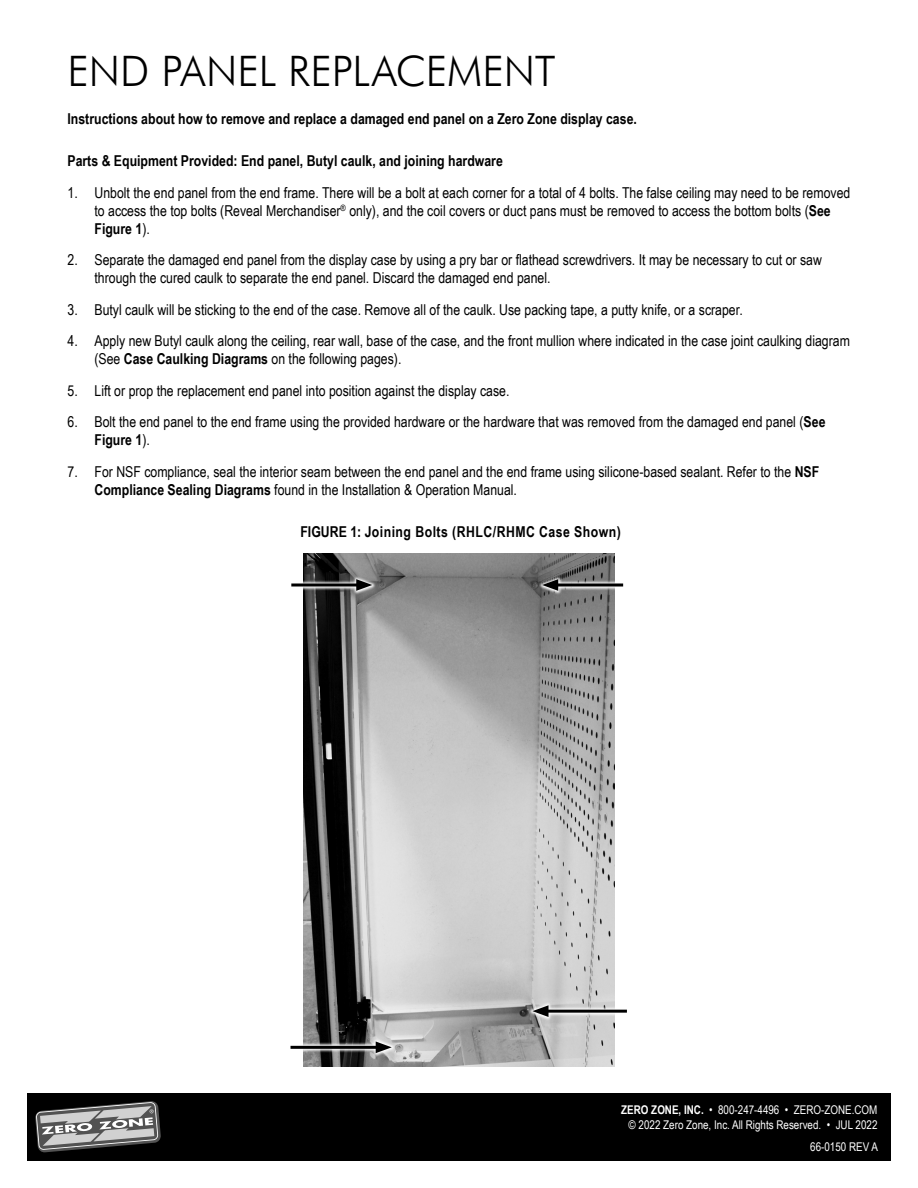
<style>
.page{position:relative;width:918px;height:1188px;background:#fff}
.page>*{position:absolute;margin:0;border:0;box-sizing:border-box;transform-origin:0 0}
.t1{font:300 42px "Futura BT";letter-spacing:-.005em;color:#000}
.t2{font:15px/18px "Arial Narrow";color:#000}
.Body{font:700 15px "Arial Narrow";color:#000}
.Body-2{font:700 15px "Arial Narrow";letter-spacing:.03em;color:#000}
.t3{font:12px/14.4px "Arial Narrow";color:#fff;text-align:right}
.s1{font-weight:700}
</style>
<div class="page">
<div style="left:27px;top:1094px;width:864px;height:67px;background:#000"></div>
<svg style="left:35px;top:1101px;width:126px;height:52px"></svg>
<img style="left:304px;top:554px;width:310px;height:512px">
<svg style="left:291px;top:575px;width:85px;height:20px"></svg>
<hr style="left:291px;top:584px;width:71px;height:3px;background:#000">
<svg style="left:356px;top:579px;width:16px;height:12px"></svg>
<svg style="left:538px;top:575px;width:86px;height:20px"></svg>
<hr style="left:553px;top:584px;width:70px;height:3px;background:#000">
<svg style="left:542px;top:579px;width:16px;height:12px"></svg>
<svg style="left:290px;top:1038px;width:106px;height:19px;background:#8d8d8d"></svg>
<hr style="left:291px;top:1046px;width:90px;height:3px;background:#000">
<svg style="left:376px;top:1041px;width:16px;height:12px"></svg>
<svg style="left:529px;top:1002px;width:98px;height:19px"></svg>
<hr style="left:543px;top:1010px;width:84px;height:3px;background:#000">
<svg style="left:532px;top:1005px;width:17px;height:12px"></svg>
<h1 class="t1" style="left:68px;top:45px;width:490px">END PANEL REPLACEMENT</h1>
<p class="Body" style="left:68px;top:108px;width:571px">Instructions about how to remove and replace a damaged end panel on a Zero Zone display case.</p>
<p class="Body" style="left:68px;top:150px;width:437px">Parts &amp; Equipment Provided: End panel, Butyl caulk, and joining hardware</p>
<p class="t2" style="left:94px;top:183px;width:757px;text-indent:-27px">1. Unbolt the end panel from the end frame. There will be a bolt at each corner for a total of 4 bolts. The false ceiling may need to be removed to access the top bolts (Reveal Merchandiser<sup>®</sup> only), and the coil covers or duct pans must be removed to access the bottom bolts (<span class="s1">See<br>Figure 1</span>).</p>
<p class="t2" style="left:94px;top:250px;width:729px;text-indent:-27px">2. Separate the damaged end panel from the display case by using a pry bar or flathead screwdrivers. It may be necessary to cut or saw through the cured caulk to separate the end panel. Discard the damaged end panel.</p>
<p class="t2" style="left:68px;top:300px;width:677px">3. Butyl caulk will be sticking to the end of the case. Remove all of the caulk. Use packing tape, a putty knife, or a scraper.</p>
<p class="t2" style="left:94px;top:331px;width:757px;text-indent:-27px">4. Apply new Butyl caulk along the ceiling, rear wall, base of the case, and the front mullion where indicated in the case joint caulking diagram (See <span class="s1">Case Caulking Diagrams</span> on the following pages).</p>
<p class="t2" style="left:68px;top:381px;width:444px">5. Lift or prop the replacement end panel into position against the display case.</p>
<p class="t2" style="left:94px;top:412px;width:733px;text-indent:-27px">6. Bolt the end panel to the end frame using the provided hardware or the hardware that was removed from the damaged end panel (<span class="s1">See<br>Figure 1</span>).</p>
<p class="t2" style="left:94px;top:462px;width:726px;text-indent:-27px">7. For NSF compliance, seal the interior seam between the end panel and the end frame using silicone-based sealant. Refer to the <span class="s1">NSF<br>Compliance Sealing Diagrams</span> found in the Installation &amp; Operation Manual.</p>
<p class="Body-2" style="left:300px;top:521px;width:322px">Figure 1: Joining Bolts (RHLC/RHMC Case Shown)</p>
<p class="t3" style="left:621px;top:1102px;width:258px"><span class="s1">ZERO ZONE, INC.</span> • 800-247-4496 • ZERO-ZONE.COM © 2022 Zero Zone, Inc. All Rights Reserved. • Jul 2022</p>
<p class="t3" style="left:810px;top:1139px;width:69px">66-0150 REV A</p>
</div>
